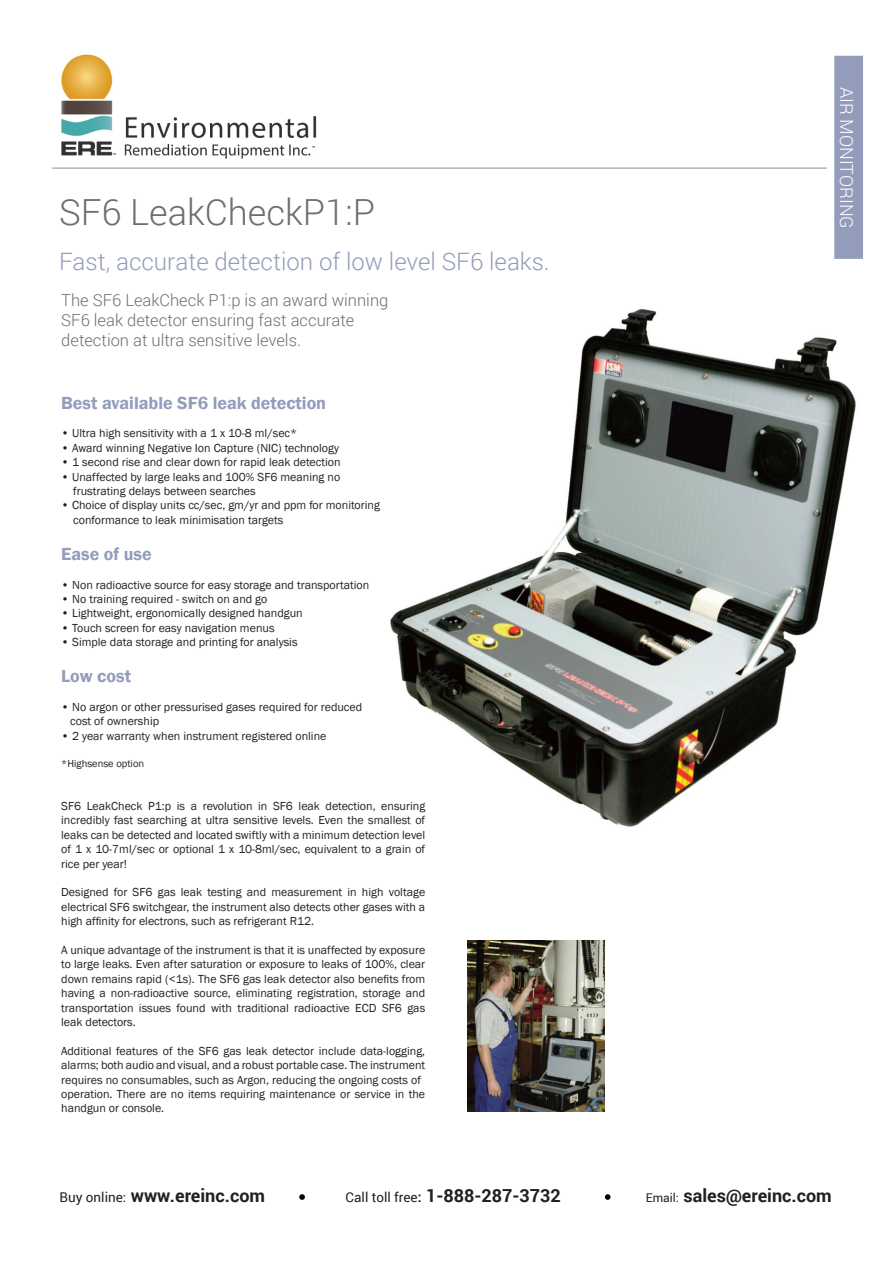
<style>
.page{position:relative;width:893px;height:1263px;background:#fff}
.page>*{position:absolute;margin:0;border:0;box-sizing:border-box;transform-origin:0 0}
.t1{font:300 36px "Roboto";color:#6a6f72}
.t2{font:300 24px "Roboto";color:#939cbb}
.t3{font:700 18px "Roboto";color:#231f20}
.t4{font:600 18px "Franklin Gothic";color:#939cbb}
.t5{font:300 18px "Roboto";color:#fff}
.t6{font:300 16.5px "Roboto";color:#6a6f72}
.t7{font:12px/14.4px "Franklin Gothic";color:#231f20}
.t8{font:10.5px "Franklin Gothic";color:#231f20}
.s1{font-weight:400;font-size:13.5px}
.s2{font-size:13.5px}
.s3{font-weight:400;font-size:12px}
</style>
<div class="page">
<img style="left:390px;top:308px;width:466px;height:519px">
<img style="left:61px;top:54px;width:256px;height:105px">
<hr style="left:52px;top:167px;width:775px;height:2px;background:#231f20">
<div style="left:834px;top:56px;width:29px;height:203px;background:#939cbb;border:2px solid #939cbb"></div>
<svg style="left:299px;top:1194px;width:6px;height:6px"></svg>
<svg style="left:605px;top:1194px;width:6px;height:6px"></svg>
<svg style="left:390px;top:409px;width:346px;height:17px"></svg>
<svg style="left:390px;top:561px;width:355px;height:17px"></svg>
<svg style="left:390px;top:708px;width:337px;height:17px"></svg>
<svg style="left:390px;top:499px;width:355px;height:47px"></svg>
<svg style="left:390px;top:348px;width:330px;height:47px"></svg>
<svg style="left:390px;top:642px;width:330px;height:48px"></svg>
<svg style="left:390px;top:766px;width:346px;height:48px"></svg>
<img style="left:467px;top:940px;width:138px;height:171px">
<p class="t1" style="left:59px;top:187px;width:317px">SF6 LeakCheckP1:P</p>
<p class="t2" style="left:59px;top:245px;width:492px">Fast, accurate detection of low level SF6 leaks.</p>
<p class="t6" style="left:61px;top:289px;width:329px">The SF6 LeakCheck P1:p is an award winning</p>
<p class="t6" style="left:61px;top:309px;width:294px">SF6 leak detector ensuring fast accurate</p>
<p class="t6" style="left:61px;top:329px;width:241px">detection at ultra sensitive levels.</p>
<p class="t4" style="left:61px;top:391px;width:266px">Best available SF6 leak detection</p>
<p class="t7" style="left:61px;top:426px;width:238px">• Ultra high sensitivity with a 1 x 10-8 ml/sec*</p>
<p class="t7" style="left:61px;top:441px;width:279px">• Award winning Negative Ion Capture (NIC) technology</p>
<p class="t7" style="left:61px;top:455px;width:281px">• 1 second rise and clear down for rapid leak detection</p>
<p class="t7" style="left:61px;top:470px;width:281px">• Unaffected by large leaks and 100% SF6 meaning no</p>
<p class="t7" style="left:73px;top:484px;width:184px">frustrating delays between searches</p>
<p class="t7" style="left:61px;top:498px;width:320px">• Choice of display units cc/sec, gm/yr and ppm for monitoring</p>
<p class="t7" style="left:73px;top:513px;width:212px">conformance to leak minimisation targets</p>
<p class="t4" style="left:61px;top:543px;width:92px">Ease of use</p>
<p class="t7" style="left:61px;top:578px;width:310px">• Non radioactive source for easy storage and transportation</p>
<p class="t7" style="left:61px;top:592px;width:208px">• No training required - switch on and go</p>
<p class="t7" style="left:61px;top:606px;width:243px">• Lightweight, ergonomically designed handgun</p>
<p class="t7" style="left:61px;top:621px;width:215px">• Touch screen for easy navigation menus</p>
<p class="t7" style="left:61px;top:635px;width:238px">• Simple data storage and printing for analysis</p>
<p class="t4" style="left:61px;top:665px;width:71px">Low cost</p>
<p class="t7" style="left:61px;top:700px;width:303px">• No argon or other pressurised gases required for reduced</p>
<p class="t7" style="left:70px;top:714px;width:90px">cost of ownership</p>
<p class="t7" style="left:61px;top:729px;width:267px">• 2 year warranty when instrument registered online</p>
<p class="t8" style="left:61px;top:757px;width:84px">*Highsense option</p>
<p class="t7" style="left:61px;top:799px;width:366px;text-align:justify">SF6 LeakCheck P1:p is a revolution in SF6 leak detection, ensuring incredibly fast searching at ultra sensitive levels. Even the smallest of leaks can be detected and located swiftly with a minimum detection level of 1 x 10-7ml/sec or optional 1 x 10-8ml/sec, equivalent to a grain of rice per year!</p>
<p class="t7" style="left:61px;top:885px;width:366px">Designed for SF6 gas leak testing and measurement in high voltage electrical SF6 switchgear, the instrument also detects other gases with a</p>
<p class="t7" style="left:61px;top:914px;width:255px">high affinity for electrons, such as refrigerant R12.</p>
<p class="t7" style="left:61px;top:943px;width:366px;text-align:justify">A unique advantage of the instrument is that it is unaffected by exposure to large leaks. Even after saturation or exposure to leaks of 100%, clear down remains rapid (&lt;1s). The SF6 gas leak detector also benefits from having a non-radioactive source, eliminating registration, storage and transportation issues found with traditional radioactive ECD SF6 gas leak detectors.</p>
<p class="t7" style="left:61px;top:1044px;width:366px">Additional features of the SF6 gas leak detector include data-logging, alarms; both audio and visual, and a robust portable case. The instrument</p>
<p class="t7" style="left:61px;top:1073px;width:361px">requires no consumables, such as Argon, reducing the ongoing costs of</p>
<p class="t7" style="left:61px;top:1087px;width:365px">operation. There are no items requiring maintenance or service in the handgun or console.</p>
<p class="t5" style="left:859px;top:87px;width:143px;rotate:90deg">AIR MONITORING</p>
<p class="t3" style="left:60px;top:1183px;width:207px"><span class="s1">Buy online:</span> www.ereinc.com</p>
<p class="t3" style="left:346px;top:1183px;width:217px"><span class="s1">Call toll free</span><span class="s2">:</span> 1-888-287-3732</p>
<p class="t3" style="left:646px;top:1183px;width:188px"><span class="s3">Email:</span> sales@ereinc.com</p>
</div>
